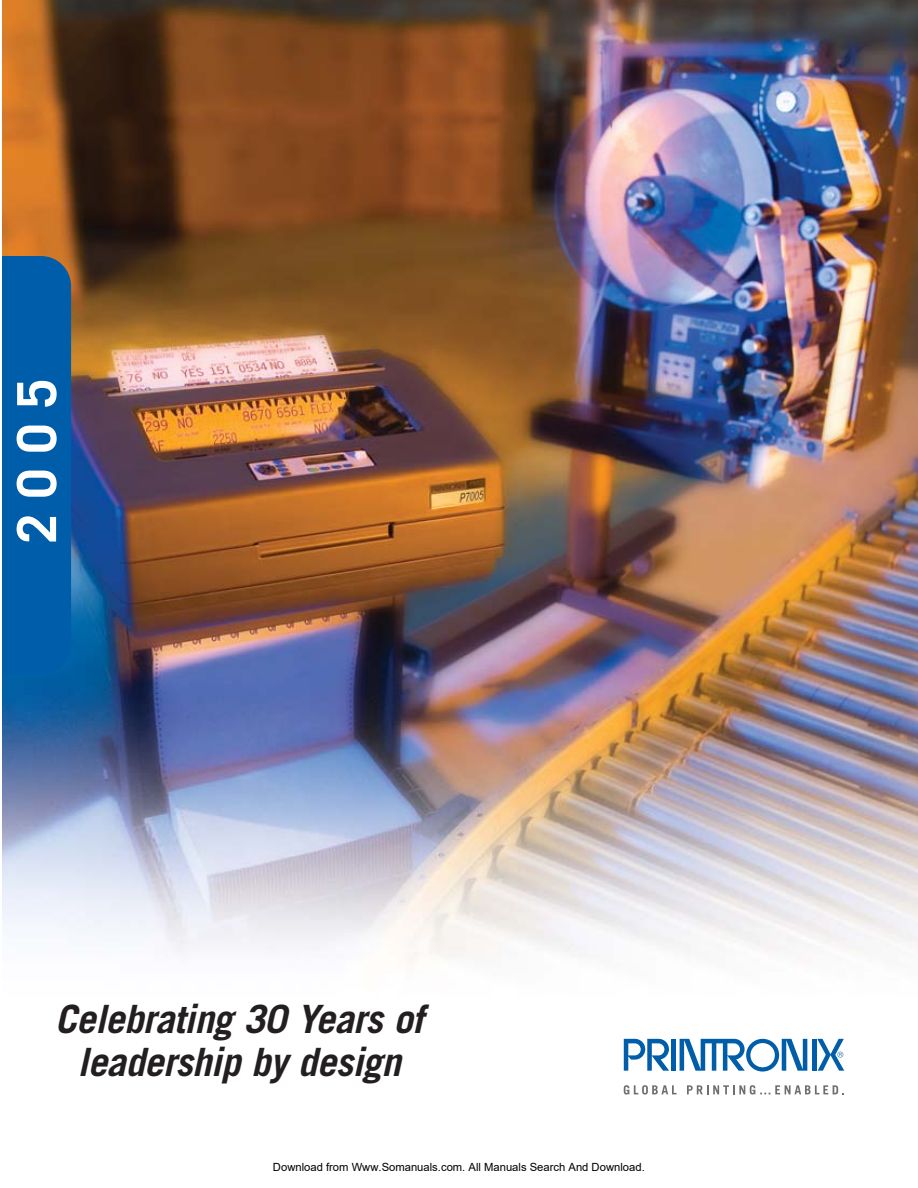
<style>
.page{position:relative;width:918px;height:1188px;background:#fff}
.page>*{position:absolute;margin:0;border:0;box-sizing:border-box;transform-origin:0 0}
.t1{font:700 54px "Trade Gothic";color:#fff}
.t2{font:italic 700 39px/43.5px "Trade Gothic";color:#231f20;text-align:center}
.t3{font:11.25px "Arial";color:#000}
</style>
<div class="page">
<img style="left:2px;top:0;width:916px;height:1093px">
<div style="left:2px;top:256px;width:69px;height:418px;background:#005daa"></div>
<hr style="left:672px;top:1039px;width:4px;height:32px;background:#005daa">
<div style="left:812px;top:1039px;width:5px;height:32px;background:#005daa"></div>
<svg style="left:624px;top:1039px;width:45px;height:32px"></svg>
<svg style="left:680px;top:1039px;width:127px;height:33px"></svg>
<svg style="left:817px;top:1039px;width:27px;height:32px"></svg>
<svg style="left:624px;top:1085px;width:53px;height:10px"></svg>
<svg style="left:687px;top:1085px;width:157px;height:10px"></svg>
<h1 class="t1" style="left:17px;top:544px;width:167px;rotate:-90deg">2005</h1>
<h2 class="t2" style="left:55px;top:1001px;width:370px">Celebrating 30 Years of leadership by design</h2>
<p class="t3" style="left:273px;top:1160px;width:373px">Download from Www.Somanuals.com. All Manuals Search And Download.</p>
</div>
